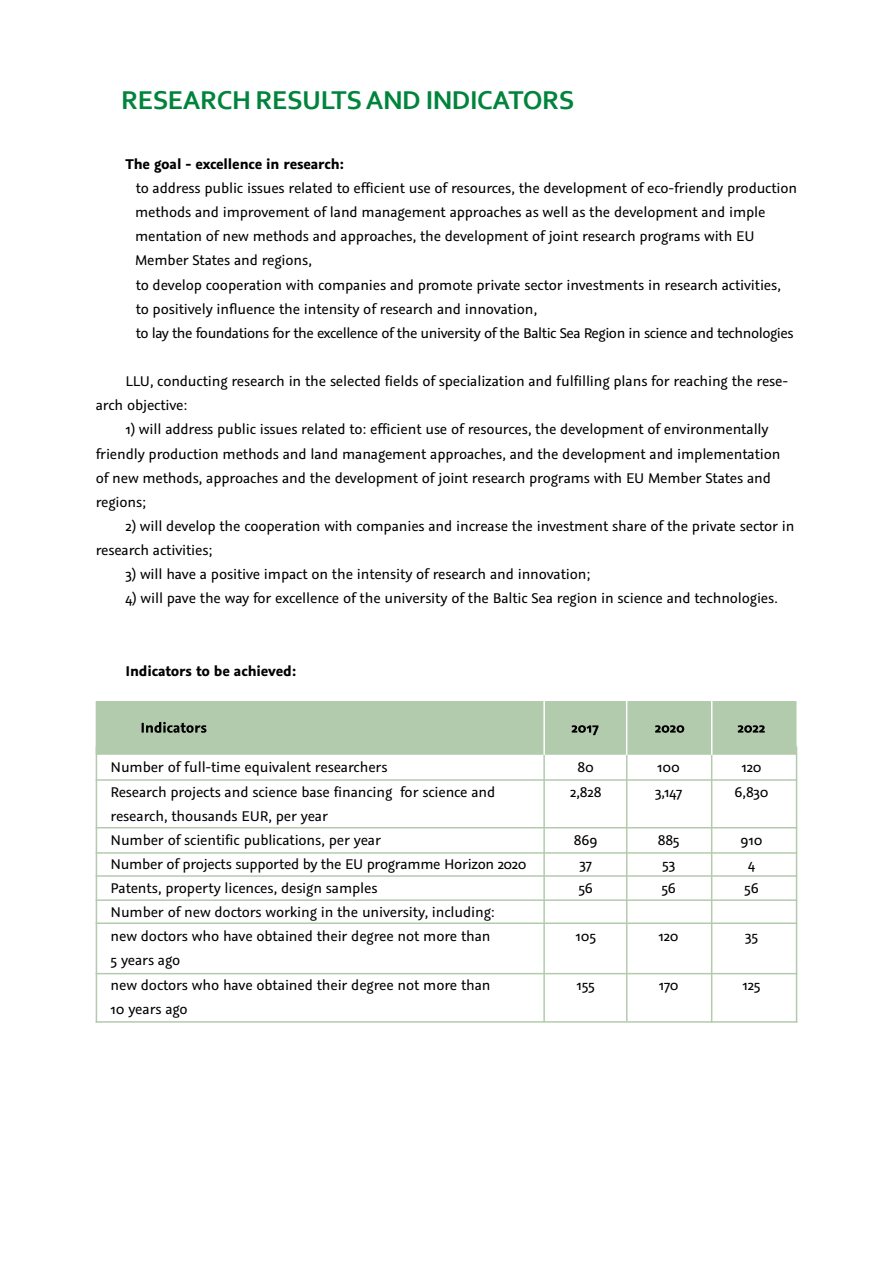
<style>
.page{position:relative;width:893px;height:1263px;background:#fff}
.page>*{position:absolute;margin:0;border:0;box-sizing:border-box;transform-origin:0 0}
.t1{font:700 27px "Corbel";letter-spacing:-.015em;color:#00843c}
.t2{font:15.75px/24.2px "Graublau Sans";letter-spacing:-.01em;color:#000}
.t3{font:15.75px/24.2px "Graublau Sans";letter-spacing:-.03em;color:#000}
.t4{font:700 15.75px "Graublau Sans";letter-spacing:-.01em;color:#000}
.s1{color:#00843c}
</style>
<div class="page">
<hr style="left:96px;top:746px;width:1px;height:277px;background:#b3cbad">
<hr style="left:543px;top:746px;width:2px;height:276px;background:#b3cbad">
<hr style="left:626px;top:745px;width:1px;height:276px;background:#b3cbad">
<hr style="left:711px;top:746px;width:1px;height:277px;background:#b3cbad">
<hr style="left:796px;top:746px;width:1px;height:277px;background:#b3cbad">
<div style="left:96px;top:701px;width:700px;height:54px;background:#b3cbad"></div>
<hr style="left:96px;top:779px;width:701px;height:2px;background:#b3cbad">
<hr style="left:96px;top:827px;width:701px;height:1px;background:#b3cbad">
<hr style="left:96px;top:852px;width:701px;height:2px;background:#b3cbad">
<hr style="left:96px;top:875px;width:701px;height:2px;background:#b3cbad">
<hr style="left:96px;top:899px;width:701px;height:2px;background:#b3cbad">
<hr style="left:96px;top:922px;width:701px;height:2px;background:#b3cbad">
<hr style="left:96px;top:973px;width:701px;height:1px;background:#b3cbad">
<hr style="left:96px;top:1021px;width:701px;height:2px;background:#b3cbad">
<h1 class="t1" style="left:121px;top:83px;width:455px">RESEARCH RESULTS AND INDICATORS</h1>
<p class="t4" style="left:125px;top:154px;width:220px">The goal - excellence in research:</p>
<p class="t2" style="left:135px;top:176px;width:664px">to address public issues related to efficient use of resources, the development of eco-friendly production methods and improvement of land management approaches as well as the development and imple mentation of new methods and approaches, the development of joint research programs with EU Member States and regions,<br>to develop cooperation with companies and promote private sector investments in research activities,</p>
<p class="t3" style="left:136px;top:297px;width:659px;text-indent:-10px"><span class="s1">▪</span> to positively influence the intensity of research and innovation,<br>to lay the foundations for the excellence of the university of the Baltic Sea Region in science and technologies</p>
<p class="t2" style="left:96px;top:369px;width:694px;text-indent:30px">LLU, conducting research in the selected fields of specialization and fulfilling plans for reaching the rese&shy;arch objective:</p>
<p class="t2" style="left:96px;top:417px;width:686px;text-indent:30px">1) will address public issues related to: efficient use of resources, the development of environmentally friendly production methods and land management approaches, and the development and implementation of new methods, approaches and the development of joint research programs with EU Member States and regions;</p>
<p class="t2" style="left:96px;top:514px;width:700px;text-indent:30px">2) will develop the cooperation with companies and increase the investment share of the private sector in research activities;</p>
<p class="t2" style="left:125px;top:562px;width:466px">3) will have a positive impact on the intensity of research and innovation;</p>
<p class="t2" style="left:125px;top:586px;width:654px">4) will pave the way for excellence of the university of the Baltic Sea region in science and technologies.</p>
<p class="t4" style="left:125px;top:661px;width:172px">Indicators to be achieved:</p>
<p class="t2" style="left:111px;top:755px;width:418px">Number of full-time equivalent researchers<br>Research projects and science base financing for science and research, thousands EUR, per year<br>Number of scientific publications, per year<br>Number of projects supported by the EU programme Horizon 2020<br>Patents, property licences, design samples<br>Number of new doctors working in the university, including:<br>new doctors who have obtained their degree not more than<br>5 years ago<br>new doctors who have obtained their degree not more than<br>10 years ago</p>
<p class="t2" style="left:570px;top:755px;width:33px;text-align:center">80<br>2,828</p>
<p class="t2" style="left:574px;top:828px;width:25px">869<br>37<br>56</p>
<p class="t2" style="left:575px;top:924px;width:22px">105</p>
<p class="t2" style="left:576px;top:972px;width:20px">155</p>
<p class="t2" style="left:655px;top:755px;width:29px">100<br>3,147</p>
<p class="t2" style="left:658px;top:828px;width:23px">885<br>53<br>56</p>
<p class="t2" style="left:659px;top:924px;width:22px">120</p>
<p class="t2" style="left:659px;top:972px;width:21px">170</p>
<p class="t2" style="left:734px;top:755px;width:36px;text-align:center">120<br>6,830</p>
<p class="t2" style="left:741px;top:828px;width:23px">910<br>4<br>56</p>
<p class="t2" style="left:745px;top:924px;width:14px">35</p>
<p class="t2" style="left:742px;top:972px;width:20px">125</p>
</div>
